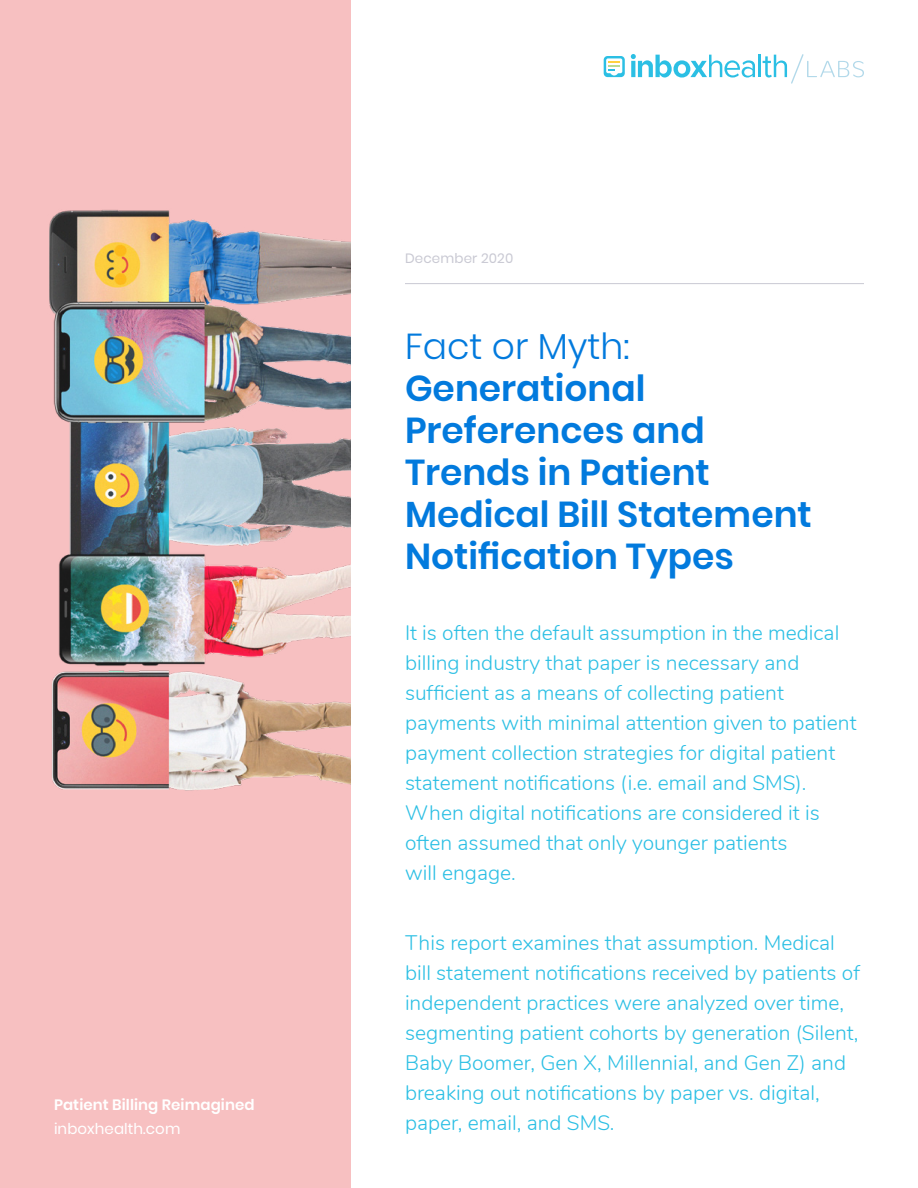
<style>
.page{position:relative;width:918px;height:1188px;background:#fff}
.page>*{position:absolute;margin:0;border:0;box-sizing:border-box;transform-origin:0 0}
.t1{font:600 36px/42px "Poppins";color:#027add}
.t2{font:300 36px "Poppins";color:#027add}
.t3{font:300 21px/30px "Nunito";color:#2bbfe4}
.t4{font:600 15px "Poppins";letter-spacing:.005em;color:#fff}
.t5{font:15px "Poppins";letter-spacing:.005em;color:#fff}
.t6{font:13.5px "Poppins";letter-spacing:.01em;color:#c9c9d3}
</style>
<div class="page">
<div style="left:0;top:0;width:351px;height:1188px;background:#f7c0c1"></div>
<img style="left:49px;top:210px;width:302px;height:581px">
<svg style="left:604px;top:56px;width:21px;height:21px"></svg>
<svg style="left:631px;top:54px;width:124px;height:24px"></svg>
<hr style="left:758px;top:55px;width:2px;height:22px;background:#2bbfe4">
<svg style="left:763px;top:54px;width:101px;height:30px"></svg>
<hr style="left:405px;top:283px;width:459px;height:1px;background:#c9c9d3">
<p class="t4" style="left:54px;top:1096px;width:202px">Patient Billing Reimagined</p>
<p class="t5" style="left:54px;top:1120px;width:128px">inboxhealth.com</p>
<p class="t6" style="left:405px;top:251px;width:110px">December 2020</p>
<h1 class="t2" style="left:405px;top:326px;width:226px">Fact or Myth:</h1>
<h1 class="t1" style="left:405px;top:368px;width:408px">Generational<br>Preferences and<br>Trends in Patient<br>Medical Bill Statement<br>Notification Types</h1>
<p class="t3" style="left:405px;top:616px;width:453px">It is often the default assumption in the medical billing industry that paper is necessary and sufficient as a means of collecting patient payments with minimal attention given to patient payment collection strategies for digital patient statement notifications (i.e. email and SMS).<br>When digital notifications are considered it is often assumed that only younger patients<br>will engage.</p>
<p class="t3" style="left:405px;top:927px;width:457px">This report examines that assumption. Medical bill statement notifications received by patients of independent practices were analyzed over time, segmenting patient cohorts by generation (Silent, Baby Boomer, Gen X, Millennial, and Gen Z) and breaking out notifications by paper vs. digital, paper, email, and SMS.</p>
</div>
